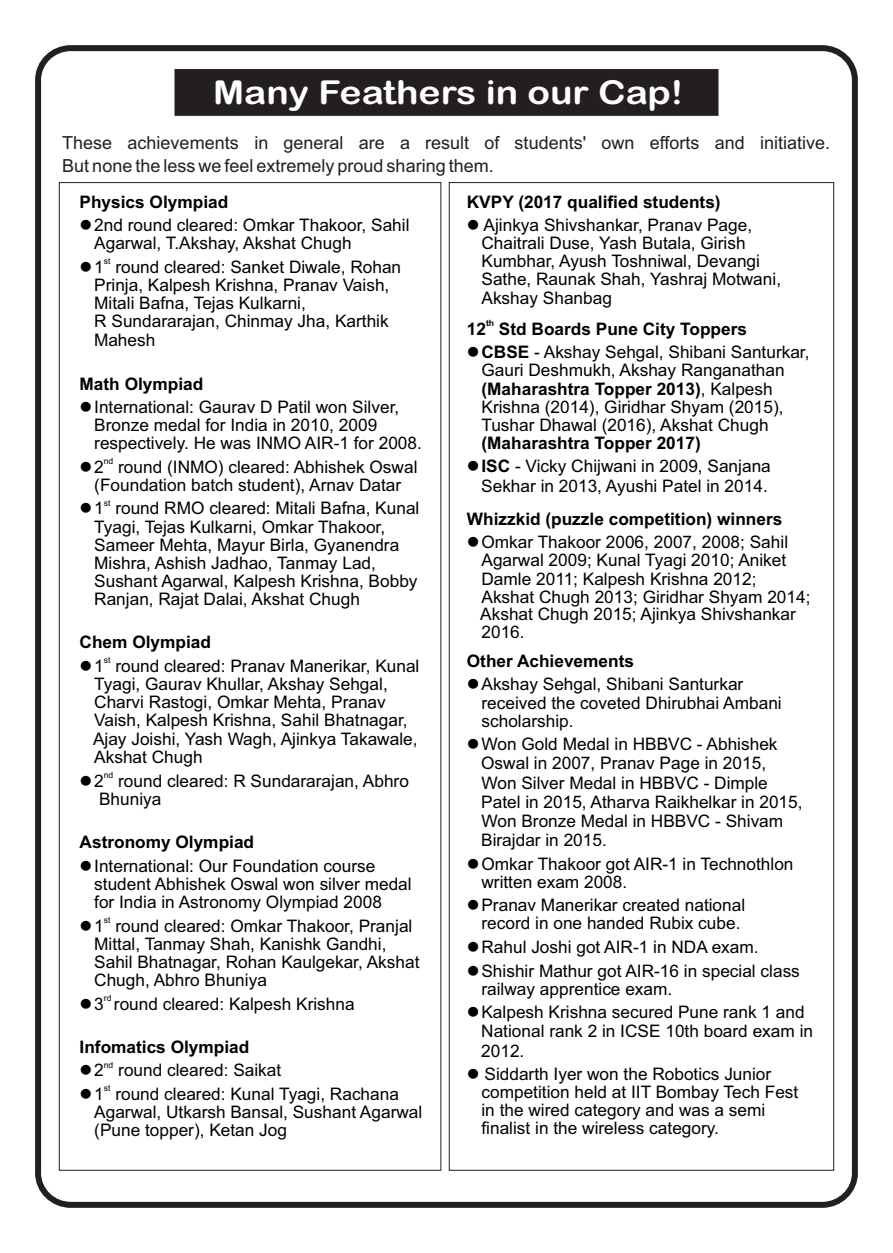
<style>
.page{position:relative;width:893px;height:1253px;background:#fff}
.page>*{position:absolute;margin:0;border:0;box-sizing:border-box;transform-origin:0 0}
.t1{font:33px "Arial Rounded MT Bold";color:#fff;scale:1.13 1}
.t2{font:18px/23px "Arial";color:#231f20}
.t3{font:17.25px/18.1px "Arial";color:#000}
.t4{font:700 17.25px "Arial";color:#000}
.t5{font:8.7px "Arial";color:#000}
.t6{font:700 8.7px "Arial";color:#000}
.s1{font-weight:700}
</style>
<div class="page">
<div style="left:175px;top:69px;width:543px;height:47px;background:#231f20"></div>
<div style="left:35px;top:45px;width:822px;height:1163px;border:6px solid #231f20;border-radius:32px"></div>
<h1 class="t1" style="left:213px;top:80px;width:417px">Many Feathers in our Cap!</h1>
<p class="t2" style="left:62px;top:133px;width:769px">These achievements in general are a result of students' own efforts and initiative.<br>But none the less we feel extremely proud sharing them.</p>
<p class="t4" style="left:80px;top:195px;width:150px">Physics Olympiad</p>
<p class="t3" style="left:94px;top:218px;width:317px;text-indent:-15px">●2nd round cleared: Omkar Thakoor, Sahil<br>Agarwal, T.Akshay, Akshat Chugh</p>
<p class="t5" style="left:104px;top:258px;width:8px">st</p>
<p class="t4" style="left:467px;top:195px;width:255px">KVPY (2017 qualified students)</p>
<p class="t3" style="left:481px;top:218px;width:301px;text-indent:-15px">● Ajinkya Shivshankar, Pranav Page,<br>Chaitrali Duse, Yash Butala, Girish<br>Kumbhar, Ayush Toshniwal, Devangi<br>Sathe, Raunak Shah, Yashraj Motwani,<br>Akshay Shanbag</p>
<p class="t6" style="left:486px;top:320px;width:10px">th</p>
<p class="t3" style="left:94px;top:259px;width:309px;text-indent:-14px">●1 round cleared: Sanket Diwale, Rohan<br>Prinja, Kalpesh Krishna, Pranav Vaish,<br>Mitali Bafna, Tejas Kulkarni,<br>R Sundararajan, Chinmay Jha, Karthik<br>Mahesh</p>
<p class="t4" style="left:80px;top:377px;width:125px">Math Olympiad</p>
<p class="t3" style="left:94px;top:399px;width:329px;text-indent:-15px">●International: Gaurav D Patil won Silver,<br>Bronze medal for India in 2010, 2009 respectively. He was INMO AIR-1 for 2008.</p>
<p class="t5" style="left:104px;top:458px;width:11px">nd</p>
<p class="t4" style="left:467px;top:322px;width:282px">12 Std Boards Pune City Toppers</p>
<p class="t3" style="left:481px;top:345px;width:329px;text-indent:-15px">●<span class="s1">CBSE</span> - Akshay Sehgal, Shibani Santurkar, Gauri Deshmukh, Akshay Ranganathan <span class="s1">(Maharashtra Topper 2013)</span>, Kalpesh Krishna (2014), Giridhar Shyam (2015), Tushar Dhawal (2016), Akshat Chugh</p>
<p class="t4" style="left:481px;top:436px;width:221px">(Maharashtra Topper 2017)</p>
<p class="t3" style="left:467px;top:458px;width:305px;line-height:19.2px;text-align:right">●<span class="s1">ISC</span> - Vicky Chijwani in 2009, Sanjana<br>Sekhar in 2013, Ayushi Patel in 2014.</p>
<p class="t4" style="left:467px;top:512px;width:317px">Whizzkid (puzzle competition) winners</p>
<p class="t3" style="left:480px;top:535px;width:332px;text-indent:-13px">●Omkar Thakoor 2006, 2007, 2008; Sahil Agarwal 2009; Kunal Tyagi 2010; Aniket Damle 2011; Kalpesh Krishna 2012; Akshat Chugh 2013; Giridhar Shyam 2014; Akshat Chugh 2015; Ajinkya Shivshankar 2016.</p>
<p class="t4" style="left:467px;top:654px;width:169px">Other Achievements</p>
<p class="t3" style="left:481px;top:677px;width:302px;text-indent:-15px">●Akshay Sehgal, Shibani Santurkar received the coveted Dhirubhai Ambani scholarship.</p>
<p class="t3" style="left:481px;top:736px;width:323px;line-height:19.2px;text-indent:-14px">●Won Gold Medal in HBBVC - Abhishek<br>Oswal in 2007, Pranav Page in 2015,<br>Won Silver Medal in HBBVC - Dimple<br>Patel in 2015, Atharva Raikhelkar in 2015,<br>Won Bronze Medal in HBBVC - Shivam<br>Birajdar in 2015.</p>
<p class="t3" style="left:481px;top:856px;width:313px;text-indent:-15px">●Omkar Thakoor got AIR-1 in Technothlon written exam 2008.</p>
<p class="t3" style="left:467px;top:898px;width:280px;text-align:center">●Pranav Manerikar created national record in one handed Rubix cube.</p>
<p class="t3" style="left:467px;top:939px;width:293px">●Rahul Joshi got AIR-1 in NDA exam.</p>
<p class="t3" style="left:481px;top:963px;width:320px;text-indent:-15px">●Shishir Mathur got AIR-16 in special class railway apprentice exam.</p>
<p class="t3" style="left:481px;top:1004px;width:333px;line-height:19.2px;text-indent:-14px">●Kalpesh Krishna secured Pune rank 1 and<br>National rank 2 in ICSE 10th board exam in<br>2012.</p>
<p class="t3" style="left:481px;top:1066px;width:318px;text-indent:-15px">● Siddarth Iyer won the Robotics Junior competition held at IIT Bombay Tech Fest in the wired category and was a semi finalist in the wireless category.</p>
<p class="t3" style="left:80px;top:459px;width:339px;text-align:center">●2 round (INMO) cleared: Abhishek Oswal (Foundation batch student), Arnav Datar</p>
<p class="t5" style="left:104px;top:499px;width:8px">st</p>
<p class="t3" style="left:94px;top:501px;width:327px;text-indent:-15px">●1 round RMO cleared: Mitali Bafna, Kunal Tyagi, Tejas Kulkarni, Omkar Thakoor, Sameer Mehta, Mayur Birla, Gyanendra Mishra, Ashish Jadhao, Tanmay Lad, Sushant Agarwal, Kalpesh Krishna, Bobby Ranjan, Rajat Dalai, Akshat Chugh</p>
<p class="t4" style="left:80px;top:636px;width:133px">Chem Olympiad</p>
<p class="t5" style="left:104px;top:657px;width:8px">st</p>
<p class="t3" style="left:93px;top:658px;width:328px;text-indent:-13px">●1 round cleared: Pranav Manerikar, Kunal Tyagi, Gaurav Khullar, Akshay Sehgal, Charvi Rastogi, Omkar Mehta, Pranav Vaish, Kalpesh Krishna, Sahil Bhatnagar, Ajay Joishi, Yash Wagh, Ajinkya Takawale, Akshat Chugh</p>
<p class="t5" style="left:104px;top:772px;width:11px">nd</p>
<p class="t3" style="left:99px;top:773px;width:311px;text-indent:-19px">●2 round cleared: R Sundararajan, Abhro<br>Bhuniya</p>
<p class="t4" style="left:80px;top:836px;width:176px">Astronomy Olympiad</p>
<p class="t3" style="left:94px;top:858px;width:319px;text-indent:-15px">●International: Our Foundation course student Abhishek Oswal won silver medal for India in Astronomy Olympiad 2008</p>
<p class="t5" style="left:104px;top:917px;width:8px">st</p>
<p class="t3" style="left:94px;top:918px;width:327px;text-indent:-15px">●1 round cleared: Omkar Thakoor, Pranjal Mittal, Tanmay Shah, Kanishk Gandhi, Sahil Bhatnagar, Rohan Kaulgekar, Akshat Chugh, Abhro Bhuniya</p>
<p class="t5" style="left:104px;top:994px;width:9px">rd</p>
<p class="t3" style="left:80px;top:996px;width:276px">●3 round cleared: Kalpesh Krishna</p>
<p class="t4" style="left:80px;top:1040px;width:171px">Infomatics Olympiad</p>
<p class="t5" style="left:104px;top:1061px;width:11px">nd</p>
<p class="t3" style="left:80px;top:1063px;width:203px">●2 round cleared: Saikat</p>
<p class="t5" style="left:104px;top:1085px;width:8px">st</p>
<p class="t3" style="left:94px;top:1086px;width:329px;text-indent:-15px">●1 round cleared: Kunal Tyagi, Rachana<br>Agarwal, Utkarsh Bansal, Sushant Agarwal (Pune topper), Ketan Jog</p>
</div>
